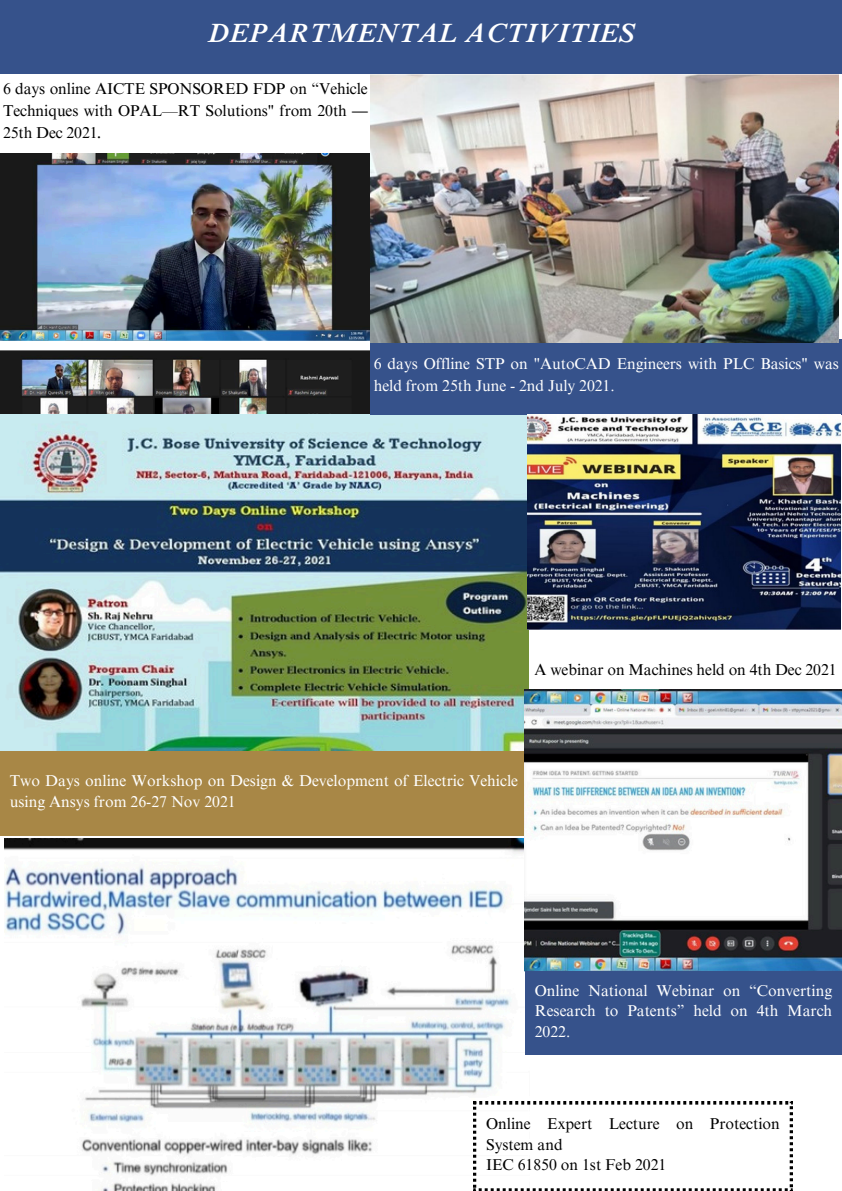
<style>
.page{position:relative;width:842px;height:1191px;background:#fff}
.page>*{position:absolute;margin:0;border:0;box-sizing:border-box;transform-origin:0 0}
.t1{font:italic 600 27px "Times NRMT Pro";color:#fff}
.t2{font:15.7px/20.2px "Times NRMT Pro";color:#fff}
.t3{font:15.7px/22.1px "Times NRMT Pro";letter-spacing:-.005em;color:#000;text-align:justify}
.s1{font-weight:600;font-style:italic}
</style>
<div class="page">
<div style="left:0;top:751px;width:528px;height:84px;background:#a88746"></div>
<img style="left:0;top:154px;width:370px;height:260px">
<img style="left:0;top:414px;width:528px;height:336px">
<div style="left:371px;top:339px;width:471px;height:75px;background:#36528b"></div>
<img style="left:371px;top:74px;width:467px;height:268px">
<img style="left:528px;top:414px;width:313px;height:216px">
<img style="left:5px;top:838px;width:524px;height:352px">
<div style="left:0;top:0;width:842px;height:74px;background:#36528b"></div>
<svg style="left:473px;top:1101px;width:320px;height:89px"></svg>
<img style="left:525px;top:689px;width:317px;height:282px">
<div style="left:525px;top:971px;width:317px;height:83px;background:#36528b"></div>
<p class="t1" style="left:207px;top:23px;width:430px">DEPARTMENTAL ACTIVITIES</p>
<p class="t3" style="left:3px;top:79px;width:366px">6 days online AICTE SPONSORED FDP on “Vehicle Techniques with OPAL—RT Solutions" from 20th <span class="s1">— </span>25th Dec 2021<span class="s1">.</span></p>
<p class="t2" style="left:374px;top:354px;width:467px;line-height:21.8px">6 days Offline STP on "AutoCAD Engineers with PLC Basics" was held from 25th June - 2nd July 2021.</p>
<p class="t3" style="left:534px;top:661px;width:304px">A webinar on Machines held on 4th Dec 2021</p>
<h1 class="t2" style="left:10px;top:772px;width:510px">Two Days online Workshop on Design &amp; Development of Electric Vehicle using Ansys from 26-27 Nov 2021</h1>
<p class="t2" style="left:535px;top:982px;width:299px;text-align:justify">Online National Webinar on “Converting Research to Patents” held on 4th March 2022.</p>
<p class="t3" style="left:486px;top:1115px;width:295px;line-height:20.2px">Online Expert Lecture on Protection<br>System and</p>
<p class="t3" style="left:486px;top:1155px;width:182px">IEC 61850 on 1st Feb 2021</p>
</div>
